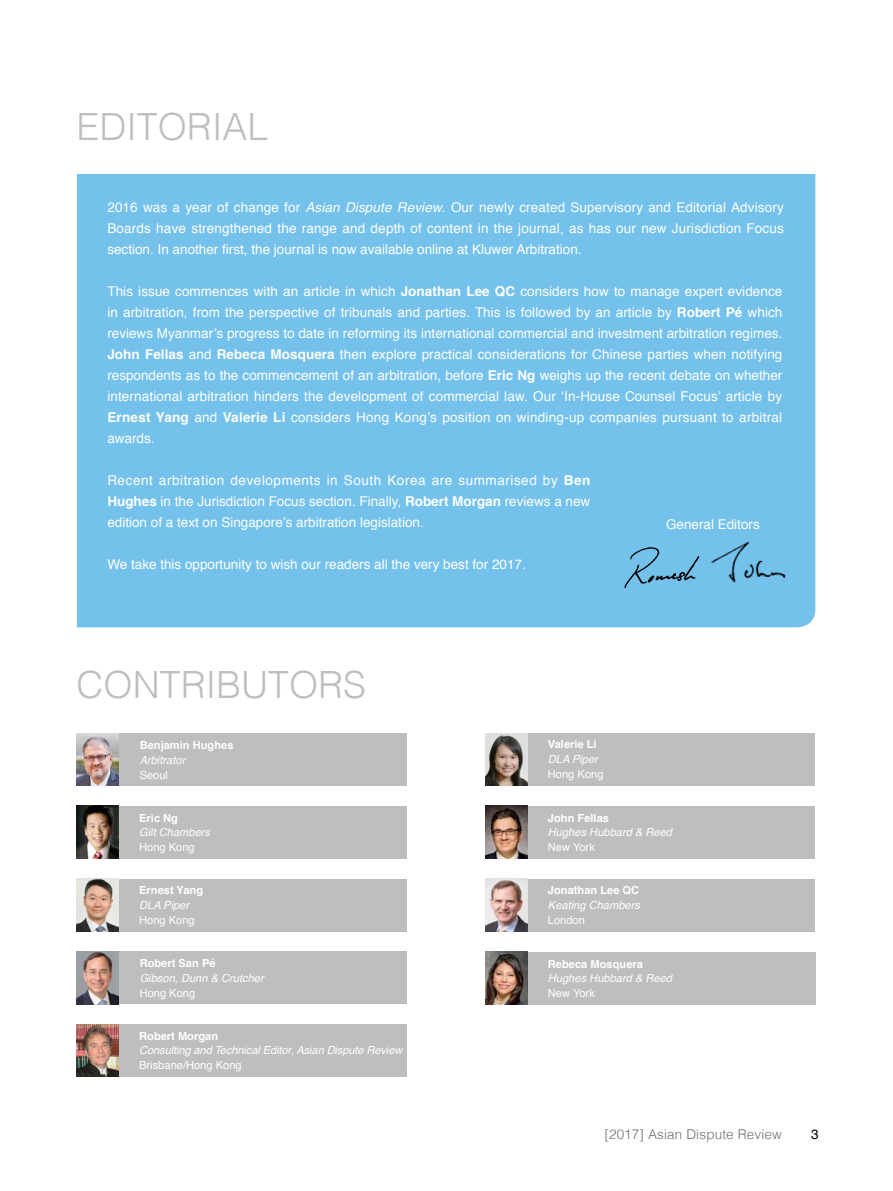
<style>
.page{position:relative;width:893px;height:1191px;background:#fff}
.page>*{position:absolute;margin:0;border:0;box-sizing:border-box;transform-origin:0 0}
.t1{font:300 37.5px "Helvetica";color:#bcbec0}
.t2{font:13.5px/21px "Helvetica";color:#fff;text-align:justify}
.t3{font:300 13.5px "Helvetica";letter-spacing:.01em;color:#6d6e71}
.t4{font:13.5px "Helvetica";color:#000}
.t5{font:italic 11.1px/14.9px "Helvetica";color:#fff}
.t6{font:700 11.1px "Helvetica";color:#fff}
.t7{font:11.1px "Helvetica";color:#fff}
.s1{font-style:italic}
.s2{font-weight:700}
.s3{font-weight:700;font-style:normal}
.s4{font-style:normal}
</style>
<div class="page">
<div style="left:77px;top:174px;width:738px;height:453px;background:#74c1ec"></div>
<div style="left:96px;top:806px;width:310px;height:52px;background:#bcbec0"></div>
<img style="left:77px;top:806px;width:42px;height:52px">
<div style="left:505px;top:806px;width:310px;height:52px;background:#bcbec0"></div>
<img style="left:485px;top:806px;width:42px;height:52px">
<div style="left:505px;top:951px;width:311px;height:53px;background:#bcbec0"></div>
<img style="left:485px;top:951px;width:42px;height:53px">
<div style="left:96px;top:878px;width:310px;height:53px;background:#bcbec0"></div>
<img style="left:77px;top:878px;width:42px;height:53px">
<div style="left:505px;top:878px;width:310px;height:53px;background:#bcbec0"></div>
<img style="left:485px;top:878px;width:42px;height:53px">
<div style="left:97px;top:733px;width:310px;height:52px;background:#bcbec0"></div>
<img style="left:77px;top:733px;width:42px;height:52px">
<div style="left:97px;top:951px;width:310px;height:53px;background:#bcbec0"></div>
<img style="left:77px;top:951px;width:42px;height:53px">
<img style="left:619px;top:536px;width:82px;height:59px">
<img style="left:701px;top:529px;width:98px;height:68px">
<div style="left:505px;top:733px;width:310px;height:52px;background:#bcbec0"></div>
<img style="left:485px;top:733px;width:42px;height:52px">
<div style="left:96px;top:1024px;width:310px;height:52px;background:#bcbec0"></div>
<img style="left:77px;top:1024px;width:42px;height:52px">
<h1 class="t1" style="left:77px;top:96px;width:131px">EDITORIAL</h1>
<p class="t2" style="left:107px;top:197px;width:678px">2016 was a year of change for <span class="s1">Asian Dispute Review</span>. Our newly created Supervisory and Editorial Advisory Boards have strengthened the range and depth of content in the journal, as has our new Jurisdiction Focus section. In another first, the journal is now available online at Kluwer Arbitration.</p>
<p class="t2" style="left:107px;top:281px;width:677px">This issue commences with an article in which <span class="s2">Jonathan Lee QC</span> considers how to manage expert evidence in arbitration, from the perspective of tribunals and parties. This is followed by an article by <span class="s2">Robert Pé</span> which reviews Myanmar’s progress to date in reforming its international commercial and investment arbitration regimes.<br><span class="s2">John Fellas</span> and <span class="s2">Rebeca Mosquera</span> then explore practical considerations for Chinese parties when notifying respondents as to the commencement of an arbitration, before <span class="s2">Eric Ng</span> weighs up the recent debate on whether international arbitration hinders the development of commercial law. Our ‘In-House Counsel Focus’ article by <span class="s2">Ernest Yang</span> and <span class="s2">Valerie Li</span> considers Hong Kong’s position on winding-up companies pursuant to arbitral awards.</p>
<p class="t2" style="left:107px;top:470px;width:485px">Recent arbitration developments in South Korea are summarised by <span class="s2">Ben Hughes</span> in the Jurisdiction Focus section. Finally, <span class="s2">Robert Morgan</span> reviews a new edition of a text on Singapore’s arbitration legislation.</p>
<p class="t2" style="left:107px;top:554px;width:420px">We take this opportunity to wish our readers all the very best for 2017.</p>
<p class="t2" style="left:666px;top:514px;width:95px">General Editors</p>
<h1 class="t1" style="left:77px;top:654px;width:291px">CONTRIB UTORS</h1>
<p class="t6" style="left:140px;top:736px;width:95px">Benjamin Hughes</p>
<p class="t5" style="left:140px;top:752px;width:47px">Arbitrator</p>
<p class="t7" style="left:140px;top:766px;width:30px">Seoul</p>
<p class="t6" style="left:139px;top:808px;width:40px">Eric Ng</p>
<p class="t5" style="left:139px;top:825px;width:72px">Gilt Chambers</p>
<p class="t7" style="left:139px;top:838px;width:57px">Hong Kong</p>
<p class="t6" style="left:139px;top:881px;width:66px">Ernest Yang</p>
<p class="t5" style="left:139px;top:897px;width:52px">DLA Piper</p>
<p class="t7" style="left:139px;top:911px;width:57px">Hong Kong</p>
<p class="t6" style="left:140px;top:954px;width:77px">Robert San Pé</p>
<p class="t5" style="left:140px;top:971px;width:126px">Gibson, Dunn &amp; Crutcher</p>
<p class="t7" style="left:140px;top:984px;width:57px">Hong Kong</p>
<p class="t5" style="left:139px;top:1028px;width:265px"><span class="s3">Robert Morgan<br></span>Consulting and Technical Editor<span class="s4">,</span> Asian Dispute Review<br><span class="s4">Brisbane/Hong Kong</span></p>
<p class="t6" style="left:548px;top:735px;width:50px">Valerie Li</p>
<p class="t5" style="left:548px;top:752px;width:52px">DLA Piper</p>
<p class="t7" style="left:548px;top:765px;width:57px">Hong Kong</p>
<p class="t6" style="left:548px;top:808px;width:63px">John Fellas</p>
<p class="t5" style="left:548px;top:825px;width:126px">Hughes Hubbard &amp; Reed</p>
<p class="t7" style="left:548px;top:838px;width:48px">New York</p>
<p class="t6" style="left:548px;top:881px;width:93px">Jonathan Lee QC</p>
<p class="t5" style="left:548px;top:898px;width:93px">Keating Chambers</p>
<p class="t7" style="left:548px;top:911px;width:39px">London</p>
<p class="t6" style="left:548px;top:954px;width:97px">Rebeca Mosquera</p>
<p class="t5" style="left:548px;top:971px;width:126px">Hughes Hubbard &amp; Reed</p>
<p class="t7" style="left:548px;top:984px;width:48px">New York</p>
<p class="t3" style="left:604px;top:1123px;width:179px">[2017] ASIAN DISPUTE REVIEW</p>
<p class="t4" style="left:811px;top:1123px;width:9px">3</p>
</div>
